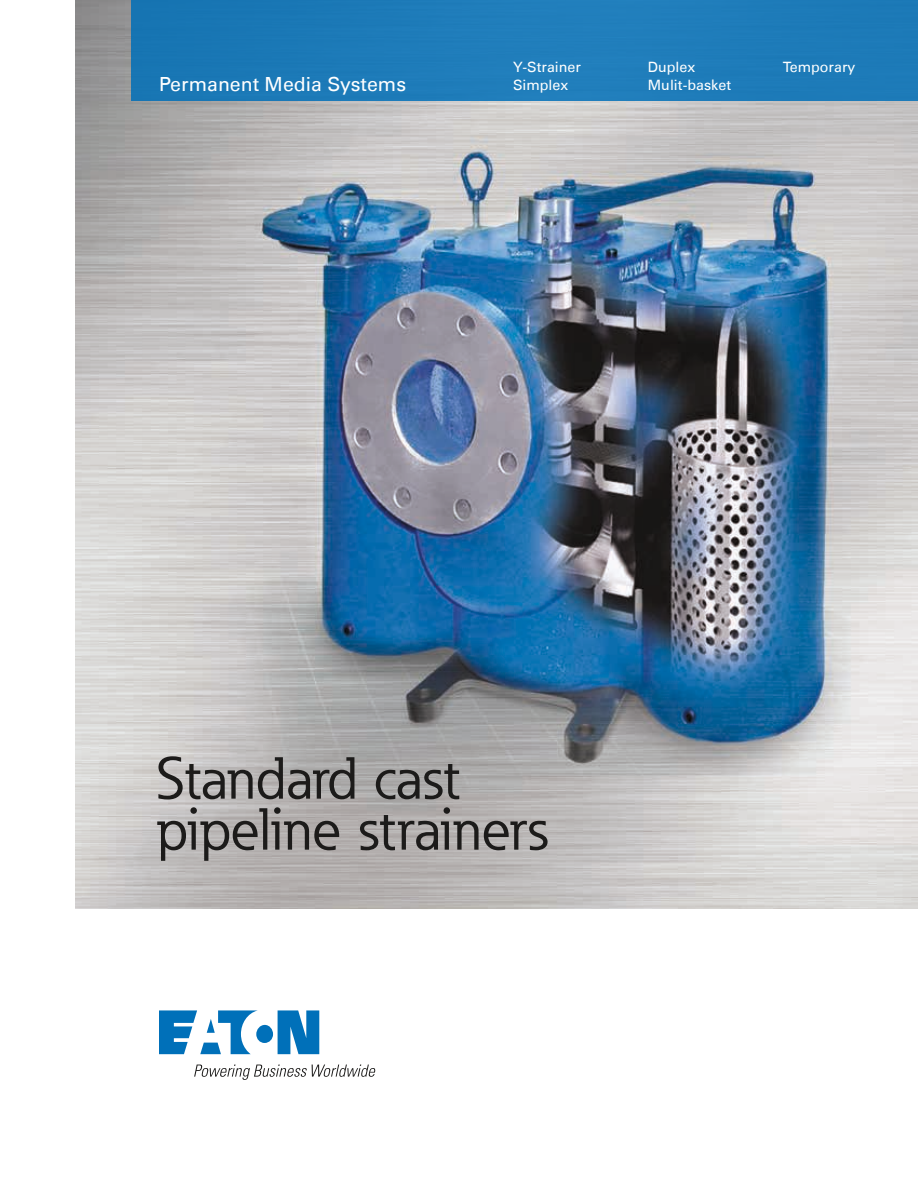
<style>
.page{position:relative;width:918px;height:1188px;background:#fff}
.page>*{position:absolute;margin:0;border:0;box-sizing:border-box;transform-origin:0 0}
.t1{font:58.5px/51px "Eaton";color:#1c1b1a}
.t2{font:19.5px "Univers LT";color:#fff}
.t3{font:14.25px/17.2px "Univers LT";color:#fff}
</style>
<div class="page">
<img style="left:75px;top:0;width:843px;height:909px">
<svg style="left:159px;top:1010px;width:160px;height:44px"></svg>
<svg style="left:194px;top:1065px;width:181px;height:15px"></svg>
<div style="left:131px;top:0;width:787px;height:100px;background:#1d7bb9"></div>
<h2 class="t2" style="left:159px;top:72px;width:249px">Permanent Media Systems</h2>
<p class="t3" style="left:513px;top:59px;width:70px">Y-Strainer<br>Simplex</p>
<p class="t3" style="left:648px;top:59px;width:85px">Duplex<br>Mulit-basket</p>
<p class="t3" style="left:783px;top:59px;width:74px">Temporary</p>
<h1 class="t1" style="left:156px;top:753px;width:393px">Standard cast pipeline strainers</h1>
</div>
